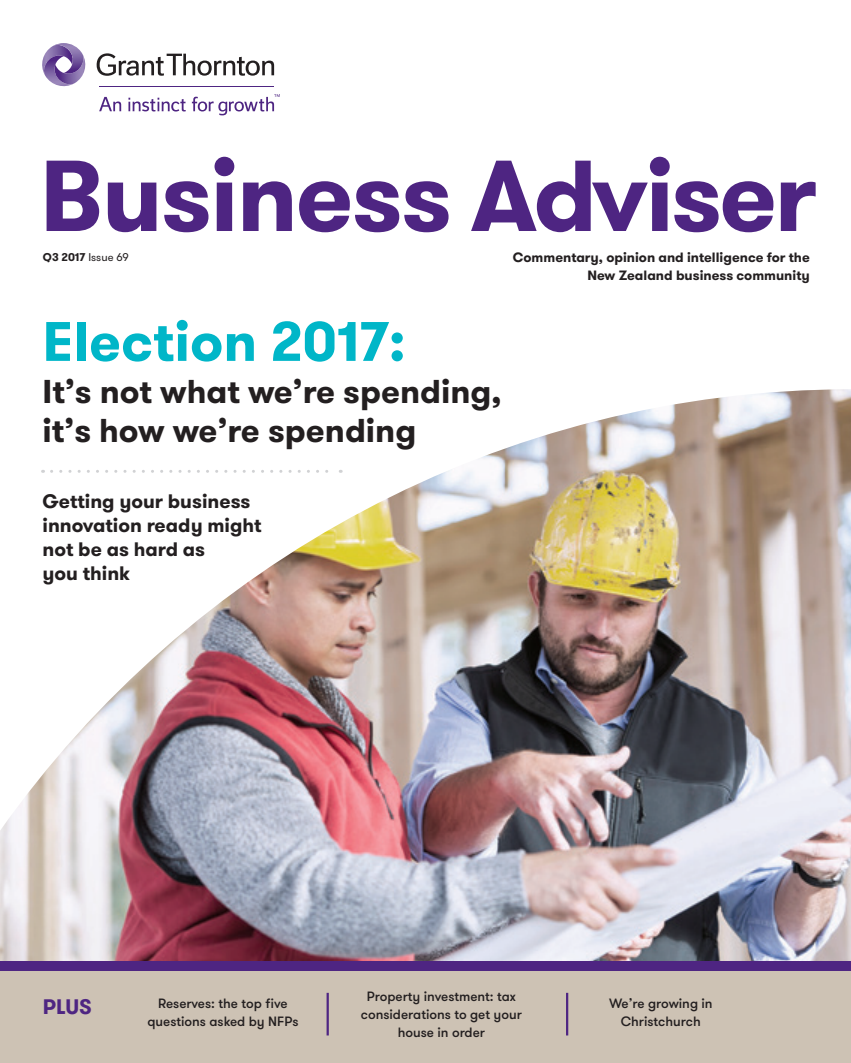
<style>
.page{position:relative;width:851px;height:1063px;background:#fff}
.page>*{position:absolute;margin:0;border:0;box-sizing:border-box;transform-origin:0 0}
.t1{font:700 100.5px "GT Walsheim Pro";letter-spacing:-.02em;color:#4e2582}
.Heading{font:700 55.5px "GT Walsheim Pro";color:#00b6c8}
.Heading-2{font:700 33px "GT Walsheim Pro";color:#231f20}
.Body_Heading{font:700 21px "GT Walsheim Pro";color:#4e2582}
.Body_Heading-2{font:700 19.5px/24px "GT Walsheim Pro";color:#231f20}
.Body_Heading-3{font:500 13.5px/18px "GT Walsheim Pro";color:#231f20;text-align:center}
.t2{font:700 13.5px/18px "GT Walsheim Pro";color:#231f20;text-align:right}
.t3{font:11.25px "GT Walsheim Pro";color:#231f20}
.s1{font-weight:700}
</style>
<div class="page">
<img style="left:0;top:389px;width:850px;height:572px">
<div style="left:0;top:970px;width:850px;height:93px;background:#cdc2b4"></div>
<div style="left:0;top:961px;width:850px;height:9px;background:#4e2582"></div>
<svg style="left:52px;top:470px;width:289px;height:3px"></svg>
<svg style="left:97px;top:53px;width:177px;height:23px"></svg>
<svg style="left:99px;top:97px;width:22px;height:14px"></svg>
<svg style="left:128px;top:98px;width:58px;height:14px"></svg>
<svg style="left:192px;top:94px;width:88px;height:21px"></svg>
<hr style="left:100px;top:86px;width:174px;height:1px;background:#4e2582">
<svg style="left:42px;top:43px;width:44px;height:44px"></svg>
<hr style="left:326px;top:993px;width:3px;height:42px;background:#4e2582">
<hr style="left:566px;top:993px;width:2px;height:42px;background:#4e2582">
<p class="t1" style="left:40px;top:130px;width:777px">Business Adviser</p>
<p class="t2" style="left:513px;top:249px;width:298px">Commentary, opinion and intelligence for the<br>New Zealand business community</p>
<p class="t3" style="left:43px;top:250px;width:87px"><span class="s1">Q3 2017</span> Issue 69</p>
<p class="Heading" style="left:43px;top:305px;width:364px">Election 2017:</p>
<p class="Heading-2" style="left:43px;top:370px;width:460px">It’s not what we’re spending,</p>
<p class="Heading-2" style="left:43px;top:409px;width:375px">it’s how we’re spending</p>
<p class="Body_Heading-2" style="left:43px;top:489px;width:220px">Getting your business innovation ready might</p>
<p class="Body_Heading-2" style="left:43px;top:537px;width:164px">not be as hard as</p>
<p class="Body_Heading-2" style="left:43px;top:561px;width:89px">you think</p>
<p class="Body_Heading-3" style="left:361px;top:988px;width:162px">Property investment: tax considerations to get your house in order</p>
<p class="Body_Heading" style="left:43px;top:993px;width:51px">PLUS</p>
<p class="Body_Heading-3" style="left:609px;top:995px;width:105px">We’re growing in<br>Christchurch</p>
<p class="Body_Heading-3" style="left:147px;top:995px;width:153px">Reserves: the top five questions asked by NFPs</p>
</div>
